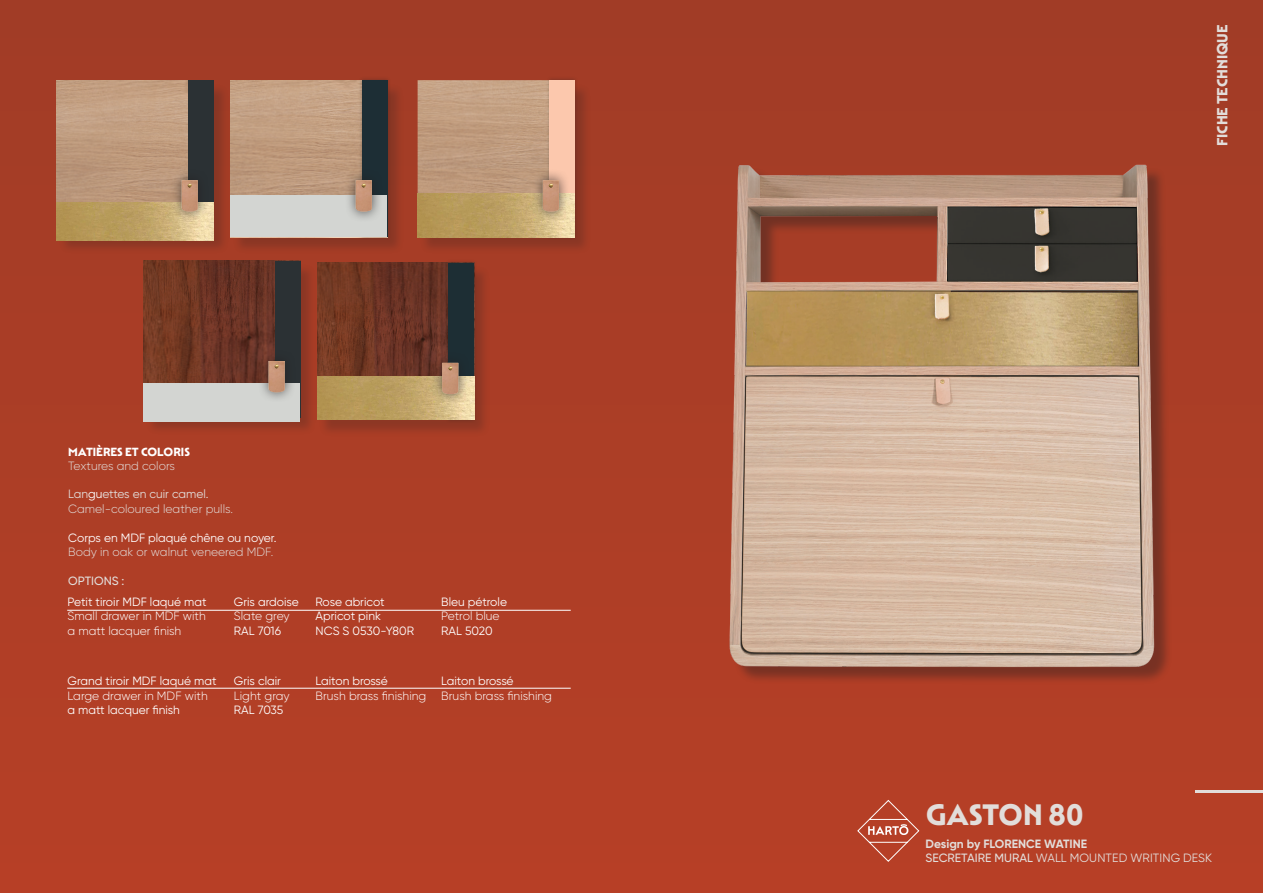
<style>
.page{position:relative;width:1263px;height:893px;background:#fff}
.page>*{position:absolute;margin:0;border:0;box-sizing:border-box;transform-origin:0 0}
.t1{font:700 30px "Mendl Sans Dusk";color:#e2ddda}
.t2{font:700 15px "Mendl Sans Dusk";color:#e2ddda}
.t3{font:12px "Gilroy";color:#fff}
.t4{font:300 12px/14.4px "Gilroy";color:#fff}
.t5{font:300 12px "Gilroy";color:#e2ddda}
.t6{font:12px "Gilroy";color:#e2ddda}
.t7{font:700 12px "Gilroy";color:#e2ddda}
.t8{font:700 12px "Mendl Sans Dusk";color:#fff}
.t9{font:500 12px "Gilroy";color:#e2ddda}
.s1{color:#fff}
.s2{font-weight:500}
</style>
<div class="page">
<div style="left:0;top:0;width:1263px;height:893px;background:linear-gradient(to right,#ae3e26,#ac3e26)"></div>
<hr style="left:1195px;top:790px;width:68px;height:3px;background:#e2ddda">
<img style="left:685px;top:134px;width:524px;height:570px">
<div style="left:145px;top:264px;width:172px;height:171px;background:#231f20;opacity:.22"></div>
<img style="left:143px;top:261px;width:132px;height:122px">
<div style="left:275px;top:261px;width:25px;height:157px;background:#2b3134"></div>
<div style="left:143px;top:383px;width:157px;height:39px;background:#d3d5d2"></div>
<div style="left:257px;top:350px;width:39px;height:53px;background:#231f20;opacity:.75"></div>
<svg style="left:268px;top:361px;width:18px;height:31px"></svg>
<div style="left:59px;top:83px;width:171px;height:171px;background:#231f20;opacity:.22"></div>
<img style="left:56px;top:80px;width:132px;height:122px">
<div style="left:188px;top:80px;width:25px;height:157px;background:#2b3134"></div>
<img style="left:56px;top:202px;width:157px;height:39px">
<div style="left:170px;top:169px;width:39px;height:53px;background:#231f20;opacity:.75"></div>
<svg style="left:181px;top:180px;width:18px;height:32px"></svg>
<div style="left:319px;top:266px;width:171px;height:171px;background:#231f20;opacity:.22"></div>
<img style="left:317px;top:263px;width:128px;height:157px">
<div style="left:445px;top:259px;width:33px;height:164px;background:#231f20;opacity:.29"></div>
<div style="left:449px;top:263px;width:25px;height:157px;background:#1d2e34"></div>
<img style="left:318px;top:376px;width:157px;height:44px">
<div style="left:431px;top:352px;width:38px;height:53px;background:#231f20;opacity:.75"></div>
<svg style="left:442px;top:363px;width:17px;height:31px"></svg>
<div style="left:233px;top:83px;width:171px;height:171px;background:#231f20;opacity:.22"></div>
<img style="left:230px;top:80px;width:129px;height:115px">
<div style="left:359px;top:76px;width:32px;height:165px;background:#231f20;opacity:.29"></div>
<div style="left:362px;top:80px;width:25px;height:157px;background:#1d2e35"></div>
<div style="left:230px;top:195px;width:157px;height:42px;background:#d3d5d2"></div>
<div style="left:344px;top:169px;width:39px;height:53px;background:#231f20;opacity:.75"></div>
<svg style="left:356px;top:180px;width:17px;height:32px"></svg>
<div style="left:420px;top:83px;width:171px;height:171px;background:#231f20;opacity:.22"></div>
<img style="left:418px;top:80px;width:128px;height:113px">
<div style="left:546px;top:76px;width:32px;height:165px;background:#231f20;opacity:.29"></div>
<div style="left:549px;top:80px;width:25px;height:157px;background:#fcc8ad"></div>
<img style="left:418px;top:193px;width:157px;height:44px">
<div style="left:532px;top:169px;width:38px;height:53px;background:#231f20;opacity:.75"></div>
<svg style="left:543px;top:180px;width:17px;height:32px"></svg>
<hr style="left:67px;top:610px;width:504px;height:1px;background:#fff">
<hr style="left:67px;top:688px;width:504px;height:1px;background:#fff">
<svg style="left:857px;top:800px;width:62px;height:62px;background:#bd533d"></svg>
<p class="t2" style="left:1213px;top:146px;width:123px;rotate:-90deg">FICHE TECHNIQUE</p>
<p class="t8" style="left:68px;top:444px;width:123px">MATIÈRES ET COLORIS</p>
<p class="t5" style="left:68px;top:459px;width:108px">Textures and colors</p>
<p class="t6" style="left:68px;top:487px;width:142px">Lan<span class="s1">gu</span>ettes en cuir camel.</p>
<p class="t5" style="left:68px;top:501px;width:166px">Camel-coloured leather pulls.</p>
<p class="t3" style="left:68px;top:530px;width:210px">Corps en MDF plaqué chêne ou noyer.</p>
<p class="t5" style="left:68px;top:544px;width:207px">Body in oak or walnut veneered MDF.</p>
<p class="t9" style="left:68px;top:573px;width:58px">OPTIONS :</p>
<p class="t3" style="left:68px;top:594px;width:140px">Petit tiroir MDF laqué mat</p>
<p class="t4" style="left:68px;top:609px;width:140px">Small drawer in MDF with a matt lacquer finish</p>
<p class="t3" style="left:234px;top:594px;width:66px">Gris ardoise</p>
<p class="t4" style="left:234px;top:609px;width:57px">Slate grey</p>
<p class="t3" style="left:234px;top:623px;width:49px">RAL 7016</p>
<p class="t3" style="left:316px;top:594px;width:71px">Rose abricot</p>
<p class="t3" style="left:316px;top:609px;width:67px">Apricot pink</p>
<p class="t3" style="left:316px;top:623px;width:100px">NCS S 0530-Y80R</p>
<p class="t3" style="left:441px;top:594px;width:67px">Bleu pétrole</p>
<p class="t4" style="left:441px;top:609px;width:60px">Petrol blue</p>
<p class="t3" style="left:441px;top:623px;width:53px">RAL 5020</p>
<p class="t3" style="left:68px;top:674px;width:150px">Grand tiroir MDF laqué mat</p>
<p class="t4" style="left:68px;top:688px;width:142px">Large drawer in MDF with</p>
<p class="t3" style="left:68px;top:702px;width:114px">a matt lacquer finish</p>
<p class="t3" style="left:234px;top:674px;width:49px">Gris clair</p>
<p class="t4" style="left:234px;top:688px;width:57px">Light gray</p>
<p class="t3" style="left:234px;top:702px;width:51px">RAL 7035</p>
<p class="t3" style="left:316px;top:674px;width:74px">Laiton brossé</p>
<p class="t4" style="left:316px;top:688px;width:112px">Brush brass finishing</p>
<p class="t3" style="left:441px;top:674px;width:74px">Laiton brossé</p>
<p class="t4" style="left:441px;top:688px;width:112px">Brush brass finishing</p>
<p class="t1" style="left:925px;top:796px;width:159px">GASTON 80</p>
<p class="t7" style="left:925px;top:836px;width:163px">Design by FLORENCE WATINE</p>
<p class="t6" style="left:925px;top:850px;width:288px"><span class="s2">SECRETAIRE MURAL</span> WALL MOUNTED WRITING DESK</p>
</div>
